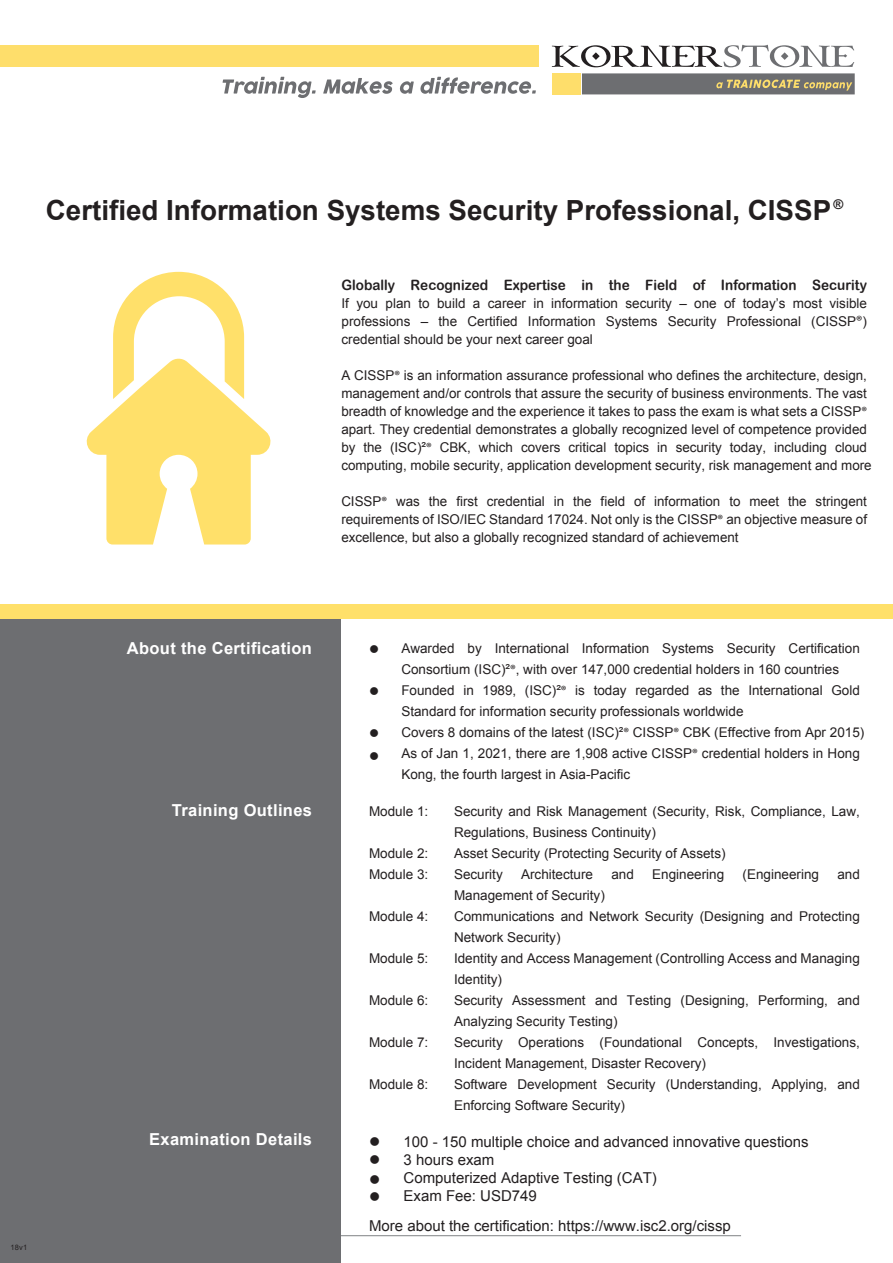
<style>
.page{position:relative;width:893px;height:1263px;background:#fff}
.page>*{position:absolute;margin:0;border:0;box-sizing:border-box;transform-origin:0 0}
.t1{font:700 27.75px "Arial";color:#231f20}
.t2{font:700 16.5px "Arial";letter-spacing:.02em;color:#fff}
.t3{font:15px/18px "Arial";color:#231f20}
.t4{font:15px/19.2px "Wingdings";color:#231f20;text-align:justify}
.t5{font:14.25px "Arial Rounded MT Bold";color:#231f20;scale:.94 1}
.t6{font:13.5px/21px "Arial";color:#231f20}
.t7{font:13.5px "Wingdings";color:#231f20}
.t8{font:700 13.35px "Arial";color:#231f20}
.t9{font:7.5px "Arial";color:#231f20}
.s1{font-family:"Myriad Pro";font-size:15px}
.s2{font-family:"Myriad Pro"}
</style>
<div class="page">
<hr style="left:57px;top:1235px;width:684px;height:1px;background:#808285">
<div style="left:0;top:618px;width:341px;height:645px;background:#6d6e71"></div>
<div style="left:0;top:604px;width:893px;height:15px;background:#ffe06a"></div>
<svg style="left:86px;top:272px;width:185px;height:273px"></svg>
<div style="left:582px;top:73px;width:273px;height:21px;background:#6d6e71"></div>
<svg style="left:552px;top:45px;width:302px;height:22px"></svg>
<div style="left:552px;top:73px;width:28px;height:22px;background:#fede6b"></div>
<div style="left:0;top:46px;width:538px;height:21px;background:#fede6b"></div>
<svg style="left:716px;top:80px;width:136px;height:11px"></svg>
<svg style="left:223px;top:77px;width:93px;height:21px"></svg>
<svg style="left:323px;top:78px;width:70px;height:16px"></svg>
<svg style="left:400px;top:81px;width:14px;height:13px"></svg>
<svg style="left:420px;top:77px;width:116px;height:17px"></svg>
<p class="t8" style="left:833px;top:196px;width:11px">®</p>
<h1 class="t1" style="left:46px;top:192px;width:787px">Certified Information Systems Security Professional, CISSP</h1>
<p class="t5" style="left:341px;top:277px;width:561px">Globally Recognized Expertise in the Field of Information Security</p>
<p class="t6" style="left:341px;top:294px;width:527px;line-height:18px;text-align:justify">If you plan to build a career in information security – one of today’s most visible professions – the Certified Information Systems Security Professional (CISSP<span class="s1">®</span>) credential should be your next career goal</p>
<p class="t6" style="left:341px;top:367px;width:532px;line-height:18px">A CISSP<span class="s2">®</span> is an information assurance professional who defines the architecture, design, management and/or controls that assure the security of business environments. The vast breadth of knowledge and the experience it takes to pass the exam is what sets a CISSP<span class="s2">® </span>apart. They credential demonstrates a globally recognized level of competence provided by the (ISC)²<span class="s2">®</span> CBK, which covers critical topics in security today, including cloud computing, mobile security, application development security, risk management and more</p>
<p class="t6" style="left:341px;top:493px;width:527px;line-height:18px;text-align:justify">CISSP<span class="s2">®</span> was the first credential in the field of information to meet the stringent requirements of ISO/IEC Standard 17024. Not only is the CISSP<span class="s2">®</span> an objective measure of excellence, but also a globally recognized standard of achievement</p>
<p class="t9" style="left:11px;top:1243px;width:18px">18v1</p>
<p class="t2" style="left:127px;top:637px;width:187px">About the Certification</p>
<p class="t2" style="left:172px;top:799px;width:142px">Training Outlines</p>
<p class="t6" style="left:401px;top:638px;width:464px">Awarded by International Information Systems Security Certification Consortium (ISC)²<span class="s2">®</span>, with over 147,000 credential holders in 160 countries Founded in 1989, (ISC)²<span class="s2">®</span> is today regarded as the International Gold Standard for information security professionals worldwide<br>Covers 8 domains of the latest (ISC)²<span class="s2">®</span> CISSP<span class="s2">®</span> CBK (Effective from Apr 2015)<br>As of Jan 1, 2021, there are 1,908 active CISSP<span class="s2">®</span> credential holders in Hong Kong, the fourth largest in Asia-Pacific</p>
<p class="t6" style="left:369px;top:801px;width:61px">Module 1:</p>
<p class="t6" style="left:369px;top:843px;width:61px">Module 2:<br>Module 3:</p>
<p class="t6" style="left:369px;top:906px;width:61px">Module 4:</p>
<p class="t6" style="left:369px;top:948px;width:61px">Module 5:</p>
<p class="t6" style="left:369px;top:990px;width:61px">Module 6:</p>
<p class="t6" style="left:369px;top:1032px;width:61px">Module 7:</p>
<p class="t6" style="left:369px;top:1074px;width:61px">Module 8:</p>
<p class="t7" style="left:369px;top:642px;width:12px">●</p>
<p class="t7" style="left:369px;top:684px;width:12px">●</p>
<p class="t7" style="left:369px;top:726px;width:12px">●</p>
<p class="t7" style="left:369px;top:749px;width:12px">●</p>
<p class="t6" style="left:454px;top:801px;width:407px">Security and Risk Management (Security, Risk, Compliance, Law, Regulations, Business Continuity)<br>Asset Security (Protecting Security of Assets)<br>Security</p>
<p class="t6" style="left:521px;top:864px;width:74px">Architecture</p>
<p class="t6" style="left:611px;top:864px;width:24px">and</p>
<p class="t6" style="left:652px;top:864px;width:74px">Engineering</p>
<p class="t6" style="left:742px;top:864px;width:78px">(Engineering</p>
<p class="t6" style="left:837px;top:864px;width:24px">and</p>
<p class="t6" style="left:454px;top:885px;width:407px">Management of Security)<br>Communications and Network Security (Designing and Protecting Network Security)<br>Identity and Access Management (Controlling Access and Managing Identity)<br>Security Assessment and Testing (Designing, Performing, and Analyzing Security Testing)<br>Security Operations (Foundational Concepts, Investigations, Incident Management, Disaster Recovery)<br>Software Development Security (Understanding, Applying, and Enforcing Software Security)</p>
<p class="t2" style="left:149px;top:1128px;width:164px">Examination Details</p>
<p class="t4" style="left:369px;top:1132px;width:13px">● ● ●</p>
<p class="t4" style="left:369px;top:1187px;width:13px">●</p>
<p class="t3" style="left:404px;top:1133px;width:407px">100 - 150 multiple choice and advanced innovative questions<br>3 hours exam<br>Computerized Adaptive Testing (CAT)<br>Exam Fee: USD749</p>
<p class="t3" style="left:369px;top:1216px;width:363px">More about the certification: https://www.isc2.org/cissp</p>
</div>
